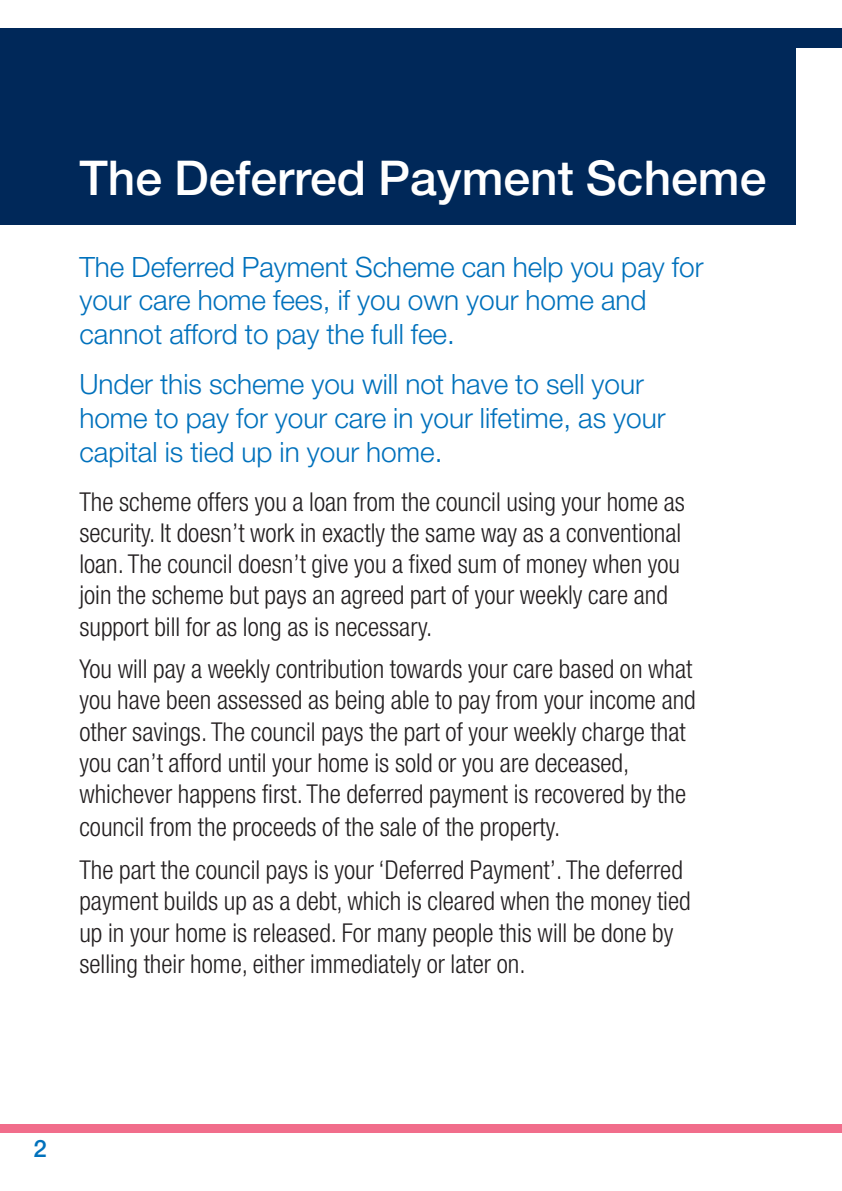
<style>
.page{position:relative;width:842px;height:1191px;background:#fff}
.page>*{position:absolute;margin:0;border:0;box-sizing:border-box;transform-origin:0 0}
.t1{font:500 48px "Helvetica Neue LT";color:#fff}
.t2{font:300 28px/33.6px "Helvetica Neue LT";color:#0071bc}
.t3{font:300 condensed 26px/31.2px "Helvetica Neue LT";color:#231f20}
.t4{font:500 24px "Helvetica Neue LT";color:#0071bc}
</style>
<div class="page">
<div style="left:0;top:1124px;width:842px;height:9px;background:#f16d8b"></div>
<div style="left:0;top:28px;width:842px;height:20px;background:#002859"></div>
<div style="left:0;top:30px;width:796px;height:194px;background:#002859"></div>
<h1 class="t1" style="left:79px;top:161px;width:688px">The Deferred Payment Scheme</h1>
<p class="t2" style="left:79px;top:253px;width:626px">The Deferred Payment Scheme can help you pay for your care home fees, if you own your home and cannot afford to pay the full fee.</p>
<p class="t2" style="left:79px;top:371px;width:588px">Under this scheme you will not have to sell your home to pay for your care in your lifetime, as your capital is tied up in your home.</p>
<p class="t3" style="left:79px;top:488px;width:607px">The scheme offers you a loan from the council using your home as security. It doesn’t work in exactly the same way as a conventional loan. The council doesn’t give you a fixed sum of money when you join the scheme but pays an agreed part of your weekly care and support bill for as long as is necessary.</p>
<p class="t3" style="left:79px;top:655px;width:618px">You will pay a weekly contribution towards your care based on what you have been assessed as being able to pay from your income and other savings. The council pays the part of your weekly charge that you can’t afford until your home is sold or you are deceased, whichever happens first. The deferred payment is recovered by the council from the proceeds of the sale of the property.</p>
<p class="t3" style="left:79px;top:856px;width:613px">The part the council pays is your ‘Deferred Payment’. The deferred payment builds up as a debt, which is cleared when the money tied up in your home is released. For many people this will be done by selling their home, either immediately or later on.</p>
<p class="t4" style="left:33px;top:1140px;width:15px">2</p>
</div>
